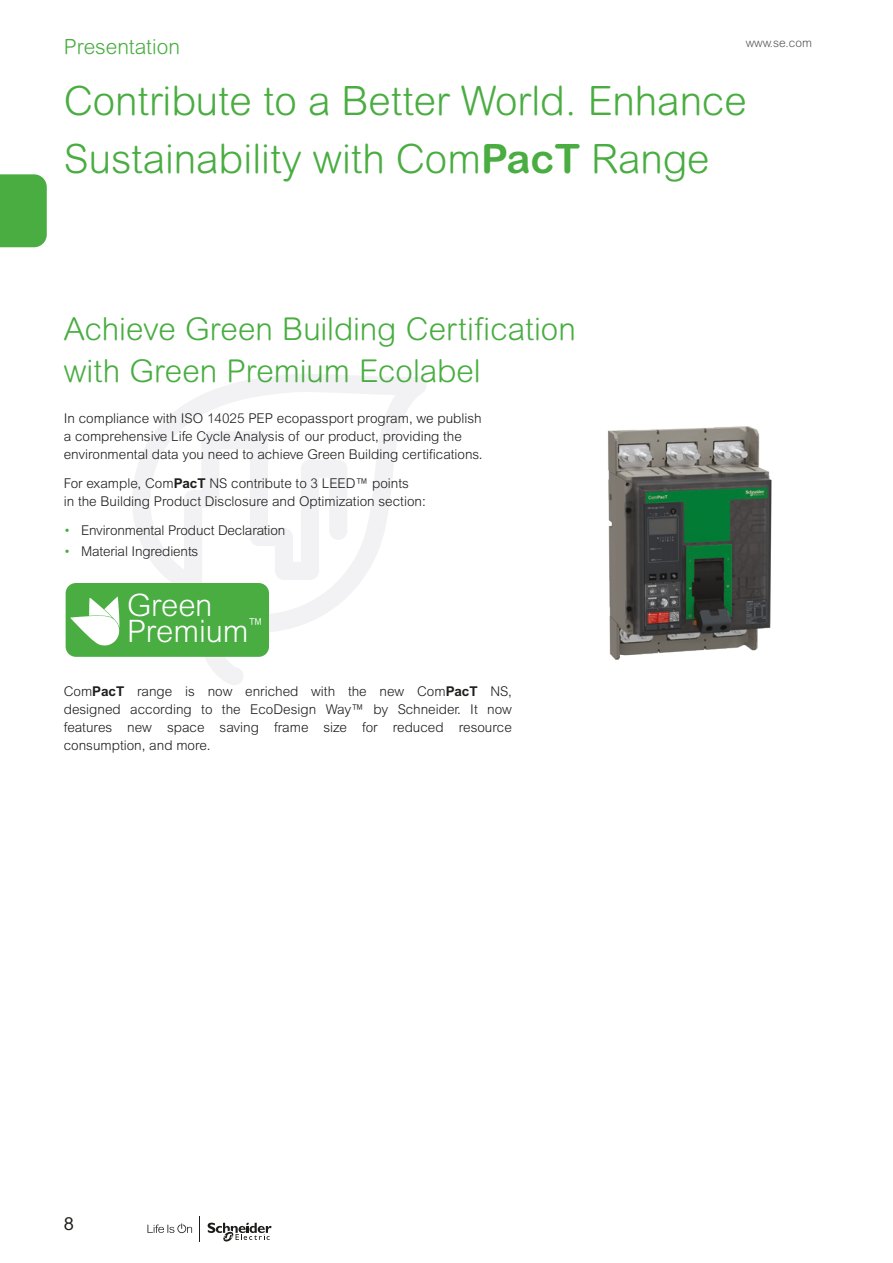
<style>
.page{position:relative;width:893px;height:1263px;background:#fff}
.page>*{position:absolute;margin:0;border:0;box-sizing:border-box;transform-origin:0 0}
.t1{font:300 40.5px/58.5px "Arial Rounded MT Pro";color:#49ad41}
.t2{font:300 31.5px/42px "Arial Rounded MT Pro";color:#49ad41}
.t3{font:300 30.9px/25.5px "Arial MT Pro";letter-spacing:-.005em;color:#fff}
.t4{font:300 21px "Arial Rounded MT Pro";color:#49ad41}
.t5{font:18px "Arial Rounded MT Pro";color:#1d1d1b}
.t6{font:300 13.5px/18px "Arial MT Pro";color:#1d1d1b}
.t7{font:300 12px "Arial Rounded MT Pro";color:#575756}
.s1{font-weight:700}
.s2{color:#49ad41}
</style>
<div class="page">
<svg style="left:147px;top:1223px;width:45px;height:10px"></svg>
<svg style="left:208px;top:1222px;width:64px;height:20px"></svg>
<div style="left:0;top:174px;width:47px;height:73px;background:#49ad41"></div>
<svg style="left:132px;top:374px;width:294px;height:311px"></svg>
<div style="left:66px;top:583px;width:203px;height:74px;background:#49ad41;border-radius:10px"></div>
<svg style="left:70px;top:596px;width:50px;height:50px"></svg>
<img style="left:608px;top:426px;width:164px;height:234px">
<h3 class="t4" style="left:64px;top:34px;width:118px">Presentation</h3>
<p class="t7" style="left:746px;top:36px;width:68px">www.se.com</p>
<h1 class="t1" style="left:64px;top:73px;width:684px">Contribute to a Better World. Enhance<br>Sustainability with Com<span class="s1">PacT</span> Range</h1>
<h2 class="t2" style="left:64px;top:309px;width:513px">Achieve Green Building Certification with Green Premium Ecolabel</h2>
<p class="t6" style="left:64px;top:410px;width:420px">In compliance with ISO 14025 PEP ecopassport program, we publish a comprehensive Life Cycle Analysis of our product, providing the environmental data you need to achieve Green Building certifications.</p>
<p class="t6" style="left:64px;top:474px;width:363px">For example, Com<span class="s1">PacT</span> NS contribute to 3 LEED™ points<br>in the Building Product Disclosure and Optimization section:</p>
<p class="t6" style="left:64px;top:521px;width:223px"><span class="s2">•</span> Environmental Product Declaration</p>
<p class="t6" style="left:64px;top:542px;width:136px"><span class="s2">•</span> Material Ingredients</p>
<h3 class="t3" style="left:127px;top:593px;width:138px">Green<br>Premium<sup>™</sup></h3>
<p class="t6" style="left:64px;top:682px;width:450px;text-align:justify">Com<span class="s1">PacT</span> range is now enriched with the new Com<span class="s1">PacT</span> NS, designed according to the EcoDesign Way™ by Schneider. It now features new space saving frame size for reduced resource consumption, and more.</p>
<h3 class="t5" style="left:64px;top:1212px;width:12px">8</h3>
</div>
